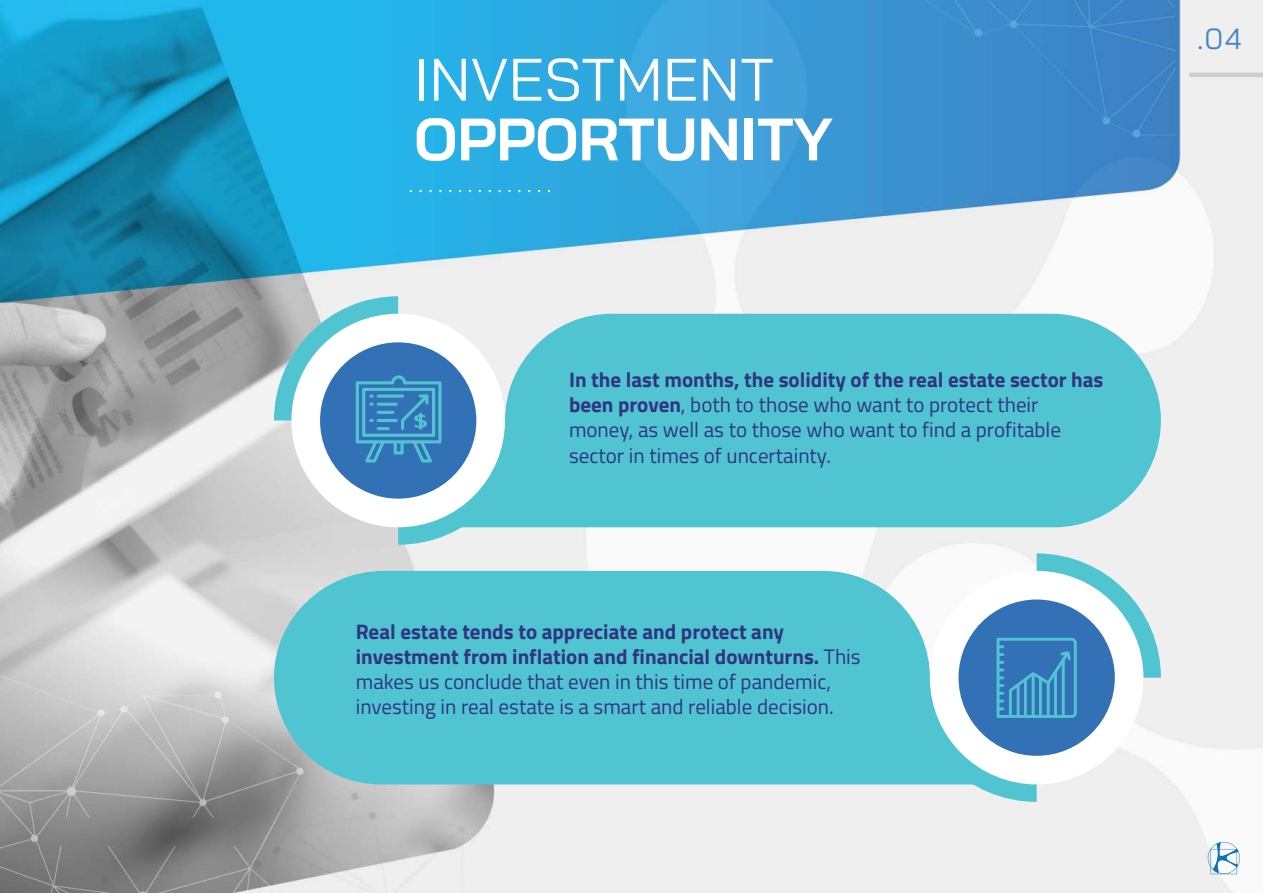
<style>
.page{position:relative;width:1263px;height:893px;background:#fff}
.page>*{position:absolute;margin:0;border:0;box-sizing:border-box;transform-origin:0 0}
.t1{font:700 59.7px "Bai Jamjuree";color:#fff}
.t2{font:59.7px "Bai Jamjuree";color:#fff}
.t3{font:29.1px "Bai Jamjuree";color:#4685c5}
.t4{font:21px/25.2px "Titillium Web";color:#303580}
.s1{font-weight:700}
</style>
<div class="page">
<img style="left:0;top:0;width:1263px;height:893px">
<hr style="left:1189px;top:73px;width:74px;height:4px;background:#cdcdce">
<div style="left:522px;top:314px;width:639px;height:213px;background:#51c4d2"></div>
<div style="left:274px;top:571px;width:638px;height:213px;background:#51c4d2"></div>
<svg style="left:274px;top:296px;width:248px;height:249px"></svg>
<svg style="left:912px;top:553px;width:249px;height:249px"></svg>
<svg style="left:1208px;top:840px;width:32px;height:34px"></svg>
<h1 class="t2" style="left:414px;top:29px;width:362px">INVESTMENT</h1>
<h1 class="t1" style="left:414px;top:105px;width:420px">OPPORTUNITY</h1>
<p class="t4" style="left:569px;top:366px;width:536px"><span class="s1">In the last months, the solidity of the real estate sector has been proven</span>, both to those who want to protect their money, as well as to those who want to find a profitable sector in times of uncertainty.</p>
<p class="t4" style="left:356px;top:618px;width:506px"><span class="s1">Real estate tends to appreciate and protect any investment from inflation and financial downturns.</span> This makes us conclude that even in this time of pandemic, investing in real estate is a smart and reliable decision.</p>
<h2 class="t3" style="left:1197px;top:14px;width:46px">.04</h2>
</div>
